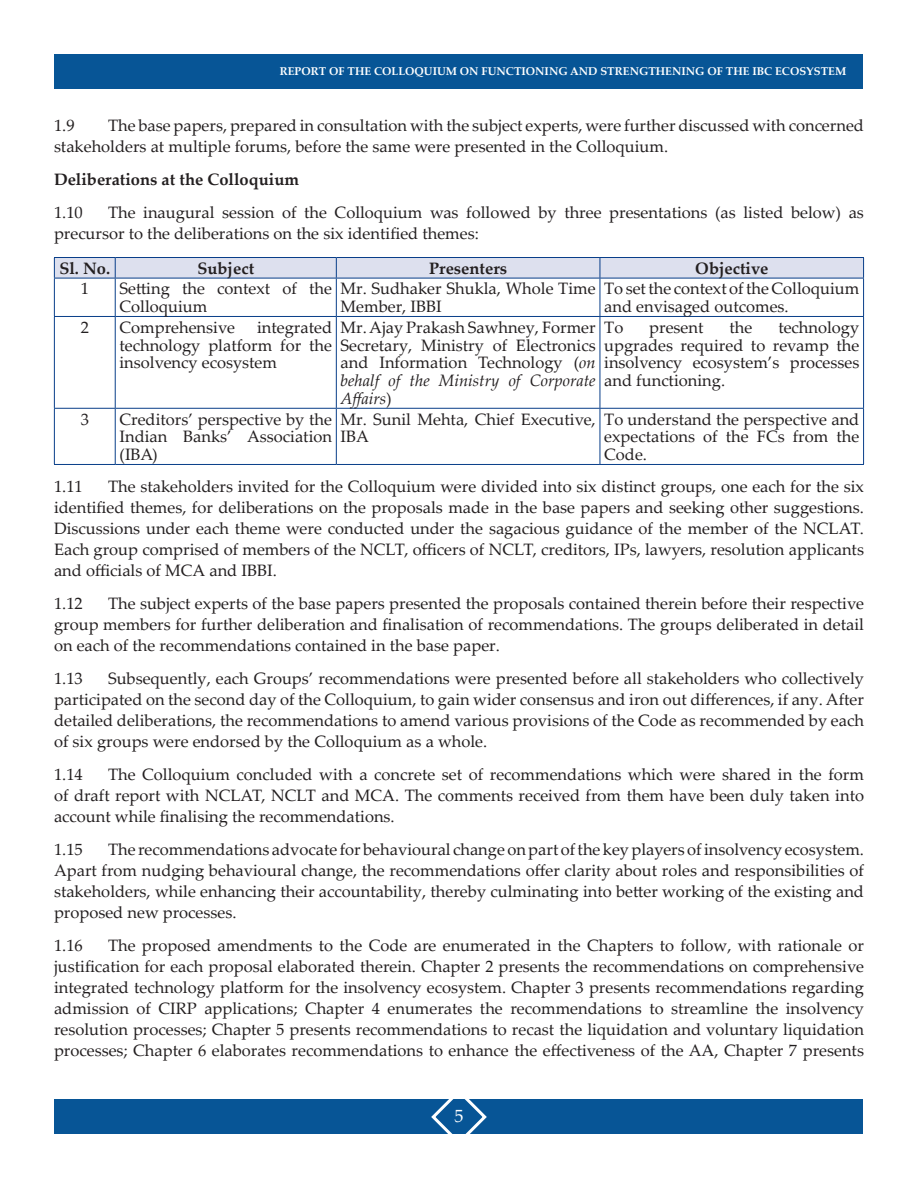
<style>
.page{position:relative;width:918px;height:1188px;background:#fff}
.page>*{position:absolute;margin:0;border:0;box-sizing:border-box;transform-origin:0 0}
.t1{font:18px "Palatino Linotype";color:#fff}
.t2{font:16.5px/21px "Palatino Linotype";color:#231f20;text-align:justify}
.t3{font:700 16.5px "Palatino Linotype";color:#231f20}
.t4{font:700 11.25px "Palatino Linotype";color:#fff}
.s1{font-style:italic}
</style>
<div class="page">
<div style="left:55px;top:1100px;width:808px;height:34px;background:#075596"></div>
<svg style="left:429px;top:1099px;width:60px;height:35px"></svg>
<div style="left:55px;top:54px;width:808px;height:34px;background:#075596"></div>
<hr style="left:54px;top:257px;width:61px;height:1px;background:#083e89">
<hr style="left:115px;top:257px;width:221px;height:1px;background:#083e89">
<hr style="left:336px;top:257px;width:264px;height:1px;background:#083e89">
<hr style="left:600px;top:257px;width:264px;height:1px;background:#083e89">
<div style="left:54px;top:258px;width:810px;height:20px;background:#dde0ee"></div>
<hr style="left:54px;top:278px;width:61px;height:1px;background:#083e89">
<hr style="left:54px;top:278px;width:1px;height:38px;background:#083e89">
<hr style="left:115px;top:278px;width:221px;height:1px;background:#083e89">
<hr style="left:115px;top:278px;width:1px;height:38px;background:#083e89">
<hr style="left:336px;top:278px;width:264px;height:1px;background:#083e89">
<hr style="left:336px;top:278px;width:1px;height:38px;background:#083e89">
<hr style="left:600px;top:278px;width:264px;height:1px;background:#083e89">
<hr style="left:600px;top:278px;width:1px;height:38px;background:#083e89">
<hr style="left:863px;top:278px;width:1px;height:38px;background:#083e89">
<hr style="left:54px;top:316px;width:61px;height:1px;background:#083e89">
<hr style="left:54px;top:317px;width:1px;height:91px;background:#083e89">
<hr style="left:115px;top:316px;width:221px;height:1px;background:#083e89">
<hr style="left:115px;top:317px;width:1px;height:91px;background:#083e89">
<hr style="left:336px;top:316px;width:264px;height:1px;background:#083e89">
<hr style="left:336px;top:317px;width:1px;height:91px;background:#083e89">
<hr style="left:600px;top:316px;width:264px;height:1px;background:#083e89">
<hr style="left:600px;top:317px;width:1px;height:91px;background:#083e89">
<hr style="left:863px;top:317px;width:1px;height:91px;background:#083e89">
<hr style="left:54px;top:408px;width:61px;height:1px;background:#083e89">
<hr style="left:54px;top:409px;width:1px;height:55px;background:#083e89">
<hr style="left:115px;top:408px;width:221px;height:1px;background:#083e89">
<hr style="left:115px;top:409px;width:1px;height:55px;background:#083e89">
<hr style="left:336px;top:408px;width:264px;height:1px;background:#083e89">
<hr style="left:336px;top:409px;width:1px;height:55px;background:#083e89">
<hr style="left:600px;top:408px;width:264px;height:1px;background:#083e89">
<hr style="left:600px;top:409px;width:1px;height:55px;background:#083e89">
<hr style="left:863px;top:409px;width:1px;height:55px;background:#083e89">
<hr style="left:54px;top:464px;width:61px;height:1px;background:#083e89">
<hr style="left:115px;top:464px;width:221px;height:1px;background:#083e89">
<hr style="left:336px;top:464px;width:264px;height:1px;background:#083e89">
<hr style="left:600px;top:464px;width:264px;height:1px;background:#083e89">
<p class="t4" style="left:280px;top:63px;width:568px">REPORT OF THE COLLOQUIUM ON FUNCTIONING AND STRENGTHENING OF THE IBC ECOSYSTEM</p>
<p class="t2" style="left:54px;top:114px;width:812px;text-indent:54px">The base papers, prepared in consultation with the subject experts, were further discussed with concerned stakeholders at multiple forums, before the same were presented in the Colloquium.</p>
<p class="t3" style="left:54px;top:168px;width:247px">Deliberations at the Colloquium</p>
<p class="t2" style="left:54px;top:201px;width:30px">1.10</p>
<p class="t2" style="left:54px;top:114px;width:22px">1.9</p>
<p class="t2" style="left:54px;top:201px;width:811px;text-indent:54px">The inaugural session of the Colloquium was followed by three presentations (as listed below) as precursor to the deliberations on the six identified themes:</p>
<p class="t3" style="left:59px;top:257px;width:52px">Sl. No.</p>
<p class="t3" style="left:197px;top:257px;width:58px">Subject</p>
<p class="t3" style="left:429px;top:257px;width:79px">Presenters</p>
<p class="t3" style="left:695px;top:257px;width:75px">Objective</p>
<p class="t2" style="left:81px;top:278px;width:10px">1</p>
<p class="t2" style="left:119px;top:279px;width:214px;line-height:17.9px">Setting the context of the<br>Colloquium</p>
<p class="t2" style="left:341px;top:279px;width:257px;line-height:17.9px">Mr. Sudhaker Shukla, Whole Time<br>Member, IBBI</p>
<p class="t2" style="left:604px;top:279px;width:257px;line-height:17.9px">To set the context of the Colloquium and envisaged outcomes.</p>
<p class="t2" style="left:81px;top:316px;width:10px">2</p>
<p class="t2" style="left:119px;top:316px;width:117px">Comprehensive</p>
<p class="t2" style="left:119px;top:318px;width:214px;line-height:17.9px;text-indent:138px">integrated technology platform for the insolvency ecosystem</p>
<p class="t2" style="left:341px;top:318px;width:257px;line-height:17.9px">Mr. Ajay Prakash Sawhney, Former Secretary, Ministry of Electronics and Information Technology (<span class="s1">on behalf of the Ministry of Corporate Affairs</span>)</p>
<p class="t2" style="left:604px;top:316px;width:21px">To</p>
<p class="t2" style="left:649px;top:316px;width:56px">present</p>
<p class="t2" style="left:730px;top:316px;width:24px">the</p>
<p class="t2" style="left:604px;top:318px;width:257px;line-height:17.9px;text-indent:174px">technology upgrades required to revamp the insolvency ecosystem’s processes and functioning.</p>
<p class="t2" style="left:81px;top:408px;width:10px">3</p>
<p class="t2" style="left:120px;top:409px;width:214px;line-height:17.9px">Creditors’ perspective by the Indian Banks’ Association (IBA)</p>
<p class="t2" style="left:341px;top:409px;width:257px;line-height:17.9px">Mr. Sunil Mehta, Chief Executive,<br>IBA</p>
<p class="t2" style="left:604px;top:409px;width:257px;line-height:17.9px">To understand the perspective and expectations of the FCs from the Code.</p>
<p class="t2" style="left:54px;top:475px;width:30px">1.11</p>
<p class="t2" style="left:54px;top:475px;width:812px;text-indent:54px">The stakeholders invited for the Colloquium were divided into six distinct groups, one each for the six identified themes, for deliberations on the proposals made in the base papers and seeking other suggestions.<br>Discussions under each theme were conducted under the sagacious guidance of the member of the NCLAT.<br>Each group comprised of members of the NCLT, officers of NCLT, creditors, IPs, lawyers, resolution applicants and officials of MCA and IBBI.</p>
<p class="t2" style="left:54px;top:592px;width:30px">1.12</p>
<p class="t2" style="left:54px;top:592px;width:812px;text-indent:54px">The subject experts of the base papers presented the proposals contained therein before their respective group members for further deliberation and finalisation of recommendations. The groups deliberated in detail on each of the recommendations contained in the base paper.</p>
<p class="t2" style="left:54px;top:667px;width:30px">1.13</p>
<p class="t2" style="left:54px;top:667px;width:812px;text-indent:54px">Subsequently, each Groups’ recommendations were presented before all stakeholders who collectively participated on the second day of the Colloquium, to gain wider consensus and iron out differences, if any. After detailed deliberations, the recommendations to amend various provisions of the Code as recommended by each of six groups were endorsed by the Colloquium as a whole.</p>
<p class="t2" style="left:54px;top:763px;width:30px">1.14</p>
<p class="t2" style="left:54px;top:763px;width:812px;text-indent:54px">The Colloquium concluded with a concrete set of recommendations which were shared in the form of draft report with NCLAT, NCLT and MCA. The comments received from them have been duly taken into account while finalising the recommendations.</p>
<p class="t2" style="left:54px;top:838px;width:30px">1.15</p>
<p class="t2" style="left:54px;top:838px;width:812px;text-indent:54px">The recommendations advocate for behavioural change on part of the key players of insolvency ecosystem.<br>Apart from nudging behavioural change, the recommendations offer clarity about roles and responsibilities of stakeholders, while enhancing their accountability, thereby culminating into better working of the existing and proposed new processes.</p>
<p class="t2" style="left:54px;top:934px;width:30px">1.16</p>
<p class="t2" style="left:54px;top:934px;width:812px;text-indent:54px">The proposed amendments to the Code are enumerated in the Chapters to follow, with rationale or justification for each proposal elaborated therein. Chapter 2 presents the recommendations on comprehensive integrated technology platform for the insolvency ecosystem. Chapter 3 presents recommendations regarding admission of CIRP applications; Chapter 4 enumerates the recommendations to streamline the insolvency resolution processes; Chapter 5 presents recommendations to recast the liquidation and voluntary liquidation processes; Chapter 6 elaborates recommendations to enhance the effectiveness of the AA, Chapter 7 presents</p>
<p class="t1" style="left:454px;top:1104px;width:10px">5</p>
</div>
